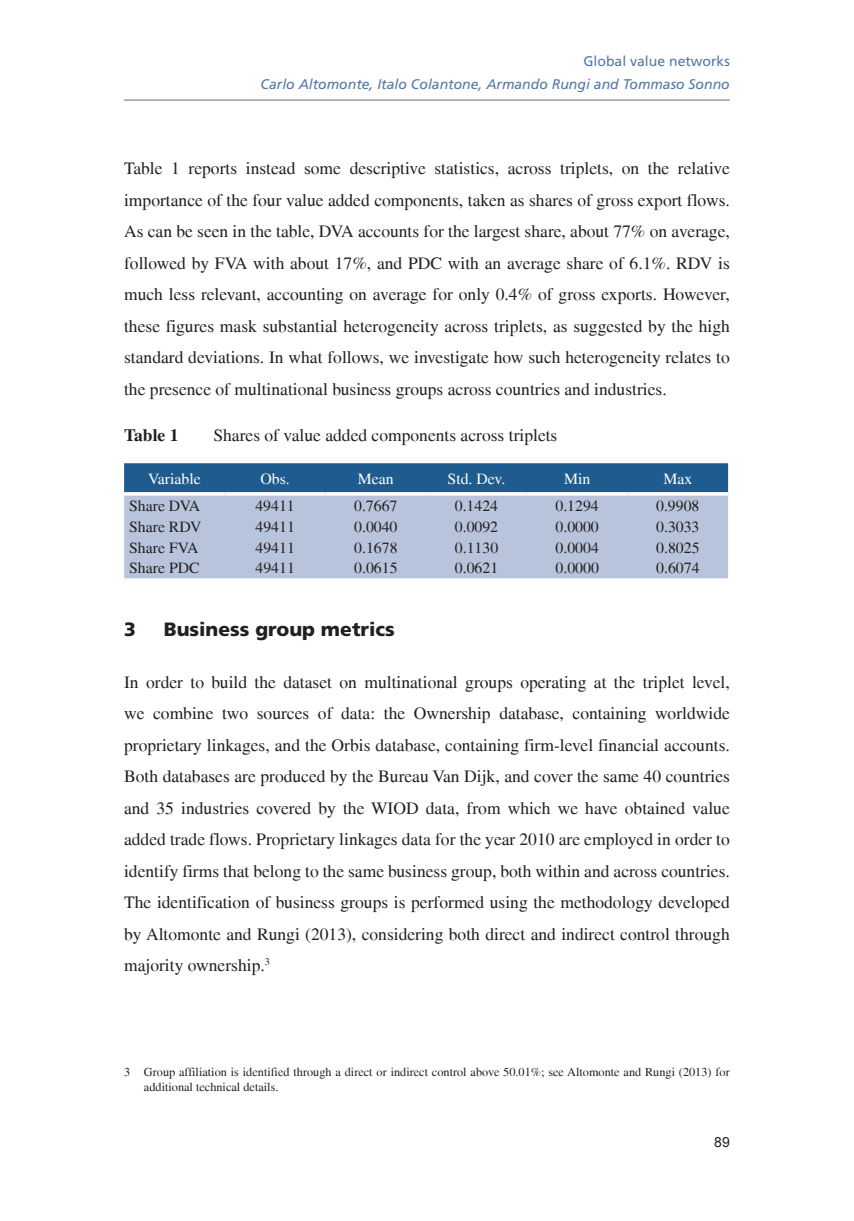
<style>
.page{position:relative;width:854px;height:1221px;background:#fff}
.page>*{position:absolute;margin:0;border:0;box-sizing:border-box;transform-origin:0 0}
.t1{font:900 19.25px "Frutiger LT";color:#231f20}
.t2{font:17.5px/31.5px "Times LT";color:#231f20;text-align:justify}
.t3{font:700 17.5px "Times LT";color:#231f20}
.t4{font:15.75px "Times LT";color:#231f20}
.t5{font:15.75px "Times LT";color:#fff}
.t6{font:italic 14px "Frutiger LT";color:#5378a6}
.t7{font:14px "Frutiger LT";color:#5378a6}
.t8{font:14px "Arial";color:#231f20}
.t9{font:12.25px/14.7px "Times LT";color:#231f20}
</style>
<div class="page">
<hr style="left:124px;top:99px;width:605px;height:2px;background:#a8a9ad">
<div style="left:124px;top:463px;width:603px;height:29px;background:#1e5b8f"></div>
<div style="left:124px;top:495px;width:603px;height:83px;background:#b8c4dc"></div>
<p class="t7" style="left:583px;top:53px;width:148px">Global value networks</p>
<p class="t6" style="left:260px;top:76px;width:470px">Carlo Altomonte, Italo Colantone, Armando Rungi and Tommaso Sonno</p>
<p class="t2" style="left:124px;top:153px;width:607px">Table 1 reports instead some descriptive statistics, across triplets, on the relative importance of the four value added components, taken as shares of gross export flows.<br>As can be seen in the table, DVA accounts for the largest share, about 77% on average, followed by FVA with about 17%, and PDC with an average share of 6.1%. RDV is much less relevant, accounting on average for only 0.4% of gross exports. However, these figures mask substantial heterogeneity across triplets, as suggested by the high standard deviations. In what follows, we investigate how such heterogeneity relates to the presence of multinational business groups across countries and industries.</p>
<p class="t3" style="left:124px;top:425px;width:56px">Table 1</p>
<p class="t2" style="left:213px;top:419px;width:345px">Shares of value added components across triplets</p>
<p class="t5" style="left:148px;top:470px;width:54px">Variable</p>
<p class="t5" style="left:260px;top:470px;width:31px">Obs.</p>
<p class="t5" style="left:358px;top:470px;width:37px">Mean</p>
<p class="t5" style="left:447px;top:470px;width:59px">Std. Dev.</p>
<p class="t5" style="left:563px;top:470px;width:28px">Min</p>
<p class="t5" style="left:663px;top:470px;width:30px">Max</p>
<p class="t4" style="left:129px;top:497px;width:73px">Share DVA</p>
<p class="t4" style="left:255px;top:497px;width:41px">49411</p>
<p class="t4" style="left:354px;top:497px;width:45px">0.7667</p>
<p class="t4" style="left:454px;top:497px;width:45px">0.1424</p>
<p class="t4" style="left:555px;top:497px;width:45px">0.1294</p>
<p class="t4" style="left:656px;top:497px;width:45px">0.9908</p>
<p class="t4" style="left:129px;top:518px;width:74px">Share RDV</p>
<p class="t4" style="left:255px;top:518px;width:41px">49411</p>
<p class="t4" style="left:354px;top:518px;width:45px">0.0040</p>
<p class="t4" style="left:454px;top:518px;width:45px">0.0092</p>
<p class="t4" style="left:555px;top:518px;width:45px">0.0000</p>
<p class="t4" style="left:656px;top:518px;width:45px">0.3033</p>
<p class="t4" style="left:129px;top:538px;width:71px">Share FVA</p>
<p class="t4" style="left:255px;top:538px;width:41px">49411</p>
<p class="t4" style="left:354px;top:538px;width:45px">0.1678</p>
<p class="t4" style="left:454px;top:538px;width:45px">0.1130</p>
<p class="t4" style="left:555px;top:538px;width:45px">0.0004</p>
<p class="t4" style="left:656px;top:538px;width:45px">0.8025</p>
<p class="t4" style="left:129px;top:559px;width:72px">Share PDC</p>
<p class="t4" style="left:255px;top:559px;width:41px">49411</p>
<p class="t4" style="left:354px;top:559px;width:45px">0.0615</p>
<p class="t4" style="left:455px;top:559px;width:45px">0.0621</p>
<p class="t4" style="left:555px;top:559px;width:45px">0.0000</p>
<p class="t4" style="left:656px;top:559px;width:45px">0.6074</p>
<p class="t1" style="left:124px;top:618px;width:13px">3</p>
<p class="t1" style="left:164px;top:618px;width:232px">Business group metrics</p>
<p class="t2" style="left:124px;top:666px;width:607px">In order to build the dataset on multinational groups operating at the triplet level, we combine two sources of data: the Ownership database, containing worldwide proprietary linkages, and the Orbis database, containing firm-level financial accounts.<br>Both databases are produced by the Bureau Van Dijk, and cover the same 40 countries and 35 industries covered by the WIOD data, from which we have obtained value added trade flows. Proprietary linkages data for the year 2010 are employed in order to identify firms that belong to the same business group, both within and across countries.<br>The identification of business groups is performed using the methodology developed by Altomonte and Rungi (2013), considering both direct and indirect control through majority ownership.<sup>3</sup></p>
<p class="t9" style="left:144px;top:1064px;width:587px;text-indent:-20px">3 Group affiliation is identified through a direct or indirect control above 50.01%; see Altomonte and Rungi (2013) for additional technical details.</p>
<p class="t8" style="left:714px;top:1132px;width:17px">89</p>
</div>
